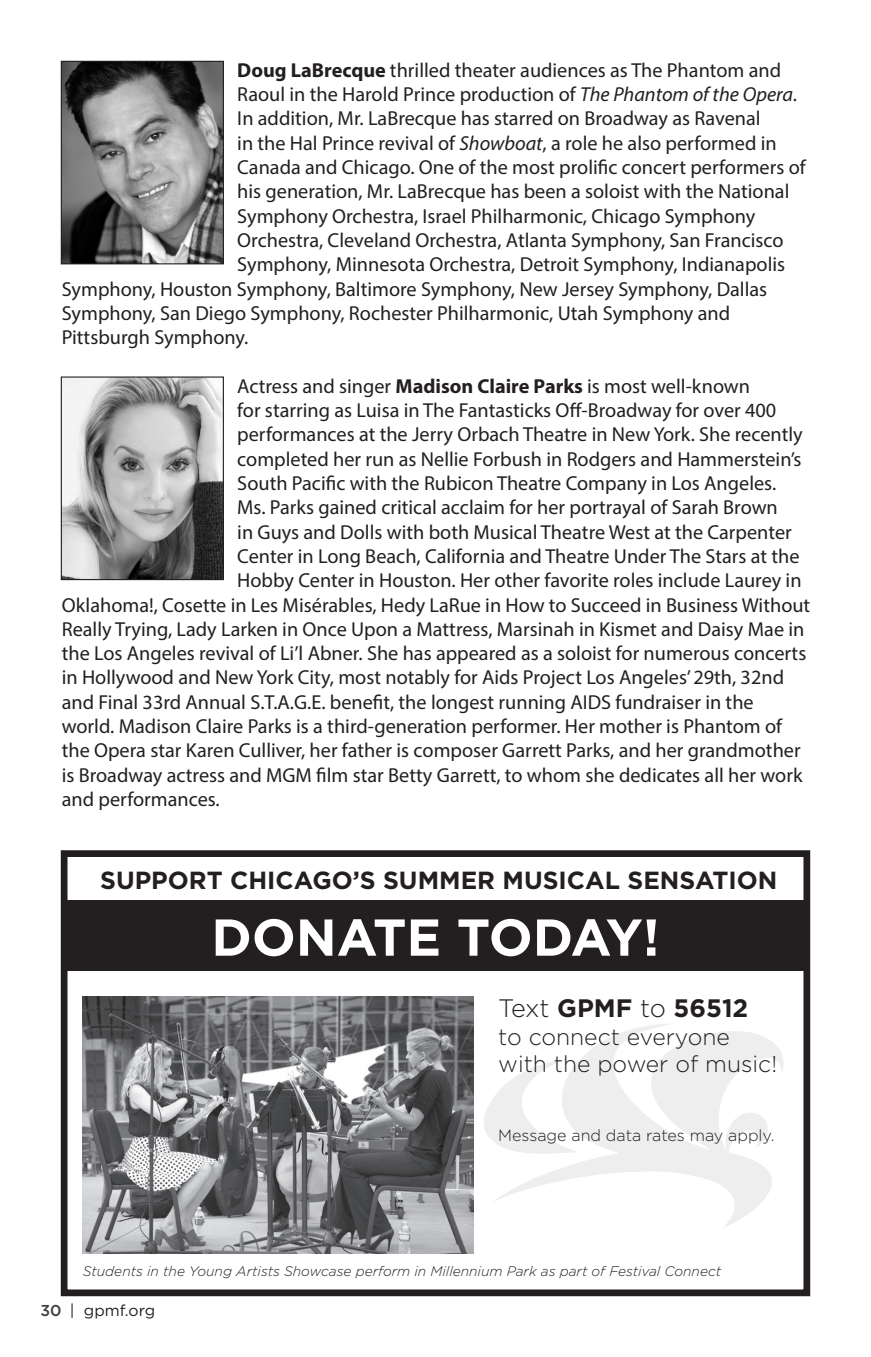
<style>
.page{position:relative;width:871px;height:1357px;background:#fff}
.page>*{position:absolute;margin:0;border:0;box-sizing:border-box;transform-origin:0 0}
.t1{font:700 51.75px "Gotham";color:#fff}
.t2{font:700 45.9px "Gotham";color:#fff}
.t3{font:700 25.2px "Gotham";color:#231f20}
.t4{font:700 24.75px "Gotham";color:#231f20}
.t5{font:300 22.95px/27.4px "Gotham";color:#231f20}
.a-Body_copy__flush{font:20.25px "Myriad Pro";color:#231f20}
.t6{font:300 15.97px "Gotham";color:#231f20}
.t7{font:15.75px "Gotham";color:#231f20}
.t8{font:italic 300 13.72px "Gotham";color:#231f20}
.s1{font-weight:700}
.s2{font-style:italic}
.s3{font-weight:300}
.s4{font-weight:500;color:#3e3e3f}
</style>
<div class="page">
<img style="left:63px;top:63px;width:159px;height:199px">
<div style="left:61px;top:61px;width:163px;height:203px;border:1px solid #231f20"></div>
<img style="left:63px;top:378px;width:159px;height:200px">
<div style="left:61px;top:376px;width:163px;height:204px;border:1px solid #231f20"></div>
<svg style="left:69px;top:970px;width:721px;height:284px"></svg>
<img style="left:83px;top:996px;width:390px;height:258px">
<div style="left:61px;top:850px;width:749px;height:446px;border:7px solid #231f20"></div>
<div style="left:66px;top:900px;width:739px;height:70px;background:#231f20"></div>
<p class="a-Body_copy__flush" style="left:237px;top:58px;width:545px"><span class="s1">Doug LaBrecque</span> thrilled theater audiences as The Phantom and</p>
<p class="a-Body_copy__flush" style="left:237px;top:82px;width:561px">Raoul in the Harold Prince production of <span class="s2">The Phantom of the Opera</span>.</p>
<p class="a-Body_copy__flush" style="left:237px;top:106px;width:525px">In addition, Mr. LaBrecque has starred on Broadway as Ravenal</p>
<p class="a-Body_copy__flush" style="left:237px;top:130px;width:541px">in the Hal Prince revival of <span class="s2">Showboat</span>, a role he also performed in</p>
<p class="a-Body_copy__flush" style="left:237px;top:155px;width:570px">Canada and Chicago. One of the most prolific concert performers of</p>
<p class="a-Body_copy__flush" style="left:237px;top:179px;width:554px">his generation, Mr. LaBrecque has been a soloist with the National</p>
<p class="a-Body_copy__flush" style="left:237px;top:203px;width:519px">Symphony Orchestra, Israel Philharmonic, Chicago Symphony</p>
<p class="a-Body_copy__flush" style="left:237px;top:228px;width:548px">Orchestra, Cleveland Orchestra, Atlanta Symphony, San Francisco</p>
<p class="a-Body_copy__flush" style="left:237px;top:252px;width:549px">Symphony, Minnesota Orchestra, Detroit Symphony, Indianapolis</p>
<p class="a-Body_copy__flush" style="left:62px;top:276px;width:707px">Symphony, Houston Symphony, Baltimore Symphony, New Jersey Symphony, Dallas</p>
<p class="a-Body_copy__flush" style="left:62px;top:301px;width:670px">Symphony, San Diego Symphony, Rochester Philharmonic, Utah Symphony and</p>
<p class="a-Body_copy__flush" style="left:62px;top:325px;width:188px">Pittsburgh Symphony.</p>
<p class="a-Body_copy__flush" style="left:237px;top:373px;width:514px">Actress and singer <span class="s1">Madison Claire Parks</span> is most well-known</p>
<p class="a-Body_copy__flush" style="left:237px;top:398px;width:540px">for starring as Luisa in The Fantasticks Off-Broadway for over 400</p>
<p class="a-Body_copy__flush" style="left:237px;top:422px;width:567px">performances at the Jerry Orbach Theatre in New York. She recently</p>
<p class="a-Body_copy__flush" style="left:237px;top:446px;width:566px">completed her run as Nellie Forbush in Rodgers and Hammerstein’s</p>
<p class="a-Body_copy__flush" style="left:237px;top:471px;width:540px">South Pacific with the Rubicon Theatre Company in Los Angeles.</p>
<p class="a-Body_copy__flush" style="left:237px;top:495px;width:542px">Ms. Parks gained critical acclaim for her portrayal of Sarah Brown</p>
<p class="a-Body_copy__flush" style="left:237px;top:519px;width:556px">in Guys and Dolls with both Musical Theatre West at the Carpenter</p>
<p class="a-Body_copy__flush" style="left:237px;top:544px;width:564px">Center in Long Beach, California and Theatre Under The Stars at the</p>
<p class="a-Body_copy__flush" style="left:237px;top:568px;width:566px">Hobby Center in Houston. Her other favorite roles include Laurey in</p>
<p class="a-Body_copy__flush" style="left:62px;top:592px;width:750px">Oklahoma!, Cosette in Les Misérables, Hedy LaRue in How to Succeed in Business Without</p>
<p class="a-Body_copy__flush" style="left:62px;top:616px;width:744px">Really Trying, Lady Larken in Once Upon a Mattress, Marsinah in Kismet and Daisy Mae in</p>
<p class="a-Body_copy__flush" style="left:62px;top:641px;width:746px">the Los Angeles revival of Li’l Abner. She has appeared as a soloist for numerous concerts</p>
<p class="a-Body_copy__flush" style="left:62px;top:665px;width:724px">in Hollywood and New York City, most notably for Aids Project Los Angeles’ 29th, 32nd</p>
<p class="a-Body_copy__flush" style="left:62px;top:689px;width:693px">and Final 33rd Annual S.T.A.G.E. benefit, the longest running AIDS fundraiser in the</p>
<p class="a-Body_copy__flush" style="left:62px;top:714px;width:722px">world. Madison Claire Parks is a third-generation performer. Her mother is Phantom of</p>
<p class="a-Body_copy__flush" style="left:62px;top:738px;width:740px">the Opera star Karen Culliver, her father is composer Garrett Parks, and her grandmother</p>
<p class="a-Body_copy__flush" style="left:62px;top:762px;width:742px">is Broadway actress and MGM film star Betty Garrett, to whom she dedicates all her work</p>
<p class="a-Body_copy__flush" style="left:62px;top:787px;width:160px">and performances.</p>
<p class="t3" style="left:82px;top:861px;width:692px">SUP ORT CHICAGO’S SUMMER MUSICAL SENSATION</p>
<p class="t2" style="left:228px;top:899px;width:399px">DONATE TODAY!</p>
<p class="t4" style="left:100px;top:864px;width:678px">SUPPORT CHICAGO’S SUMMER MUSICAL SENSATION</p>
<p class="t1" style="left:211px;top:903px;width:450px">DONATE TODAY!</p>
<p class="t3" style="left:498px;top:991px;width:252px"><span class="s3">Text</span> GPMF <span class="s3">to</span> 56512</p>
<p class="t5" style="left:498px;top:1022px;width:280px">to connect everyone with the power of music!</p>
<p class="t6" style="left:498px;top:1127px;width:278px">Message and data rates may apply.</p>
<p class="t8" style="left:83px;top:1263px;width:640px">Students in the Young Artists Showcase perform in Millennium Park as part of Festival Connect</p>
<p class="t7" style="left:40px;top:1301px;width:116px"><span class="s4">30</span> | gpmf.org</p>
</div>
